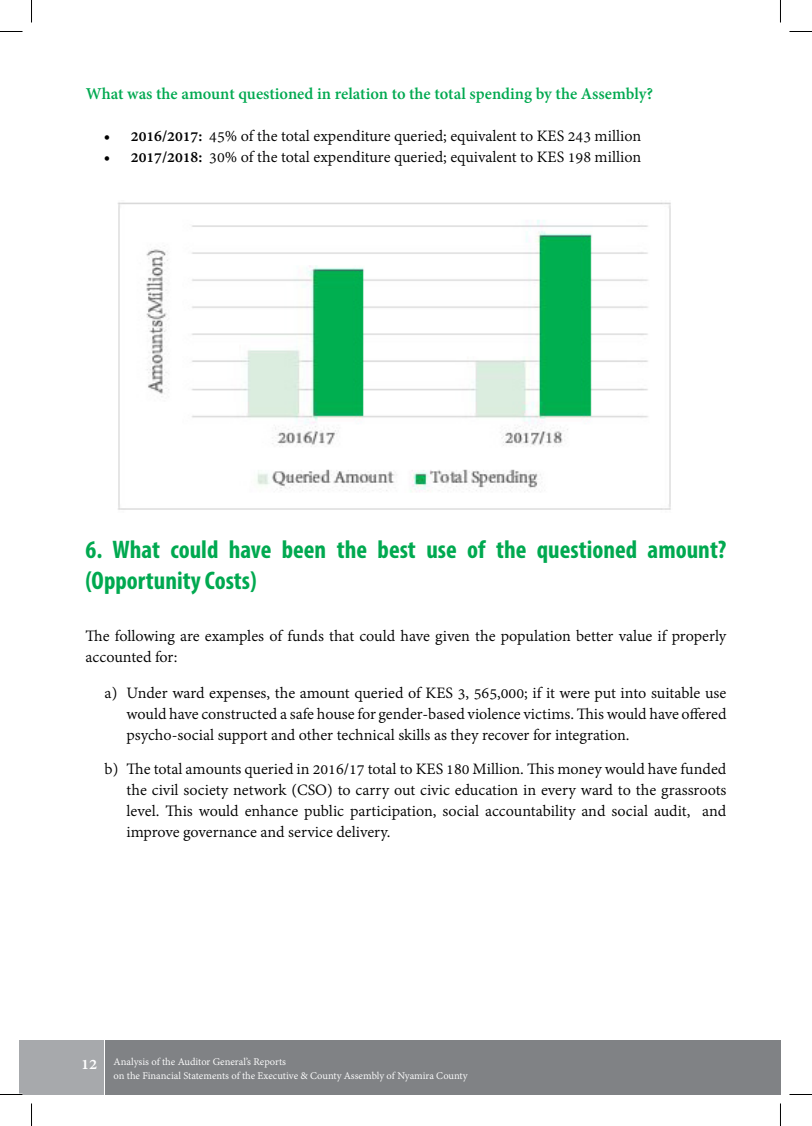
<style>
.page{position:relative;width:812px;height:1126px;background:#fff}
.page>*{position:absolute;margin:0;border:0;box-sizing:border-box;transform-origin:0 0}
.t1{font:700 condensed 25.5px/30.6px "Myriad Pro";color:#00a950}
.t2{font:700 18px "Adobe Gurmukhi";color:#00a950}
.t3{font:17.25px/21px "Adobe Gurmukhi";color:#000;text-align:justify}
.t4{font:11.25px/14.2px "Adobe Gurmukhi";color:#fff}
.s1{font-weight:700}
.s2{font-weight:700;font-size:18px}
</style>
<div class="page">
<div style="left:19px;top:1040px;width:13px;height:54px;background:#a7a9ac"></div>
<div style="left:105px;top:1040px;width:675px;height:54px;background:#808285"></div>
<div style="left:32px;top:1040px;width:73px;height:54px;background:#a7a9ac"></div>
<hr style="left:104px;top:1040px;width:1px;height:54px;background:#fff">
<img style="left:118px;top:202px;width:553px;height:308px">
<svg style="left:0;top:31px;width:22px;height:1px"></svg>
<svg style="left:789px;top:31px;width:22px;height:1px"></svg>
<svg style="left:0;top:1094px;width:22px;height:1px"></svg>
<svg style="left:789px;top:1094px;width:22px;height:1px"></svg>
<svg style="left:31px;top:0;width:1px;height:22px"></svg>
<svg style="left:31px;top:1103px;width:1px;height:23px"></svg>
<svg style="left:780px;top:0;width:1px;height:22px"></svg>
<svg style="left:780px;top:1103px;width:1px;height:23px"></svg>
<p class="t2" style="left:86px;top:84px;width:568px">What was the amount questioned in relation to the total spending by the Assembly?</p>
<p class="t3" style="left:104px;top:126px;width:538px"><span class="s1">• 2016/2017:</span> 45% of the total expenditure queried; equivalent to KES 243 million</p>
<p class="t3" style="left:104px;top:147px;width:538px"><span class="s1">• 2017/2018:</span> 30% of the total expenditure queried; equivalent to KES 198 million</p>
<h1 class="t1" style="left:86px;top:534px;width:642px">6. What could have been the best use of the questioned amount? (Opportunity Costs)</h1>
<p class="t3" style="left:86px;top:626px;width:642px">The following are examples of funds that could have given the population better value if properly accounted for:</p>
<p class="t3" style="left:105px;top:683px;width:14px">a)</p>
<p class="t3" style="left:126px;top:683px;width:601px">Under ward expenses, the amount queried of KES 3, 565,000; if it were put into suitable use would have constructed a safe house for gender-based violence victims. This would have offered psycho-social support and other technical skills as they recover for integration.</p>
<p class="t3" style="left:126px;top:759px;width:601px">The total amounts queried in 2016/17 total to KES 180 Million. This money would have funded the civil society network (CSO) to carry out civic education in every ward to the grassroots level. This would enhance public participation, social accountability and social audit, and improve governance and service delivery.</p>
<p class="t3" style="left:105px;top:759px;width:15px">b)</p>
<p class="t4" style="left:113px;top:1055px;width:355px;text-indent:-32px"><span class="s2">12</span> Analysis of the Auditor General’s Reports<br>on the Financial Statements of the Executive &amp; County Assembly of Nyamira County</p>
</div>
